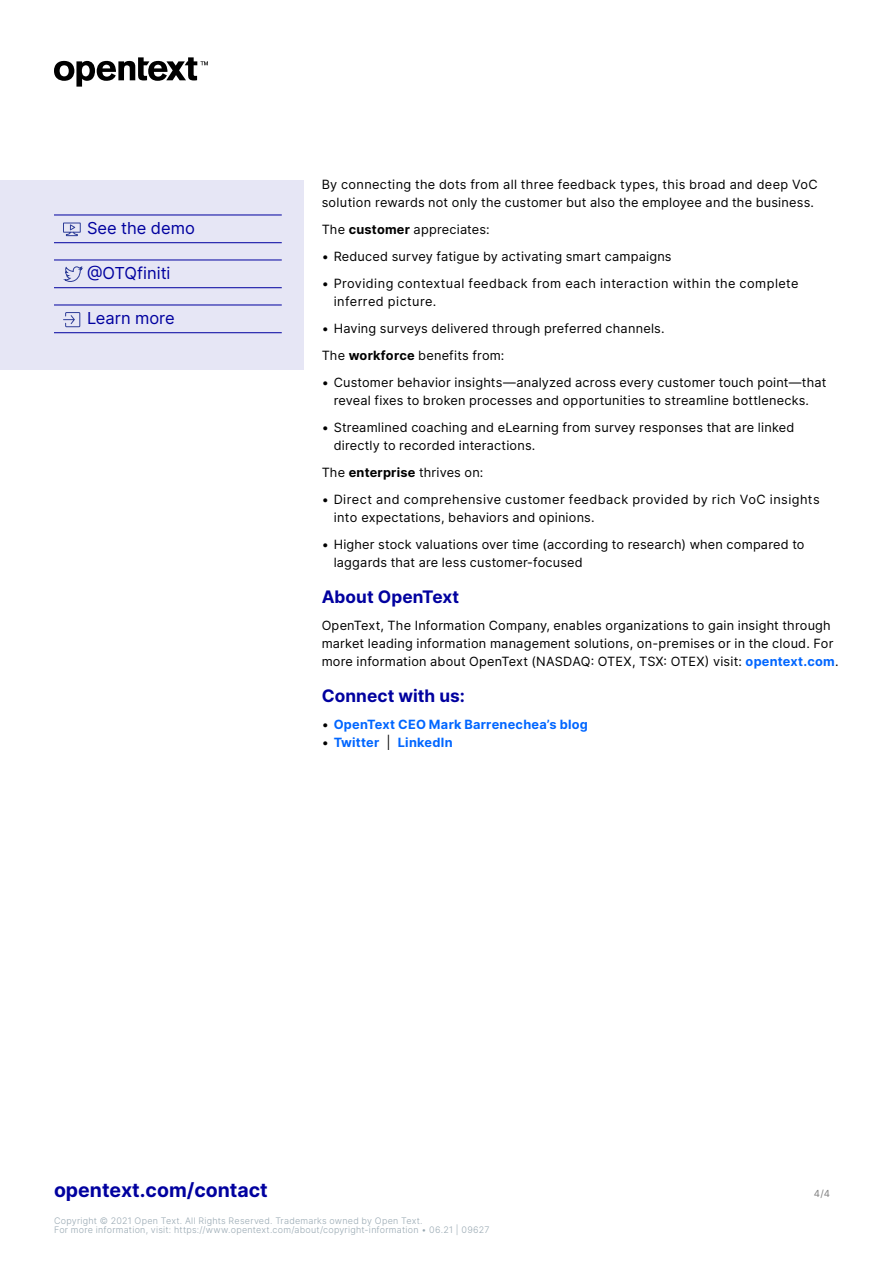
<style>
.page{position:relative;width:893px;height:1263px;background:#fff}
.page>*{position:absolute;margin:0;border:0;box-sizing:border-box;transform-origin:0 0}
.t1{font:700 19.5px "Inter";color:#00009f}
.t2{font:700 17.25px "Inter";letter-spacing:.005em;color:#00009f}
.Links_-_last_page{font:16.5px "Inter";color:#00009f}
.Body{font:12.75px/18px "Inter";letter-spacing:.015em;color:#000}
.Body-2{font:12.75px/18px "Inter";letter-spacing:.035em;color:#000}
.t3{font:700 12.75px "Inter";letter-spacing:.02em;color:#06f}
.t4{font:9.75px "Inter";color:#808080}
.Copyright{font:300 9px/9px "Inter";letter-spacing:.025em;color:#98a8b2}
.s1{font-weight:700}
.s2{font-weight:700;color:#06f}
.s3{font-weight:400;color:#000}
</style>
<div class="page">
<svg style="left:54px;top:57px;width:154px;height:30px"></svg>
<div style="left:0;top:180px;width:304px;height:189px;background:#e6e6f5"></div>
<hr style="left:54px;top:215px;width:228px;height:1px;background:#00009f">
<hr style="left:54px;top:242px;width:228px;height:1px;background:#00009f">
<hr style="left:54px;top:260px;width:228px;height:1px;background:#00009f">
<hr style="left:54px;top:287px;width:228px;height:1px;background:#00009f">
<hr style="left:54px;top:305px;width:228px;height:1px;background:#00009f">
<hr style="left:54px;top:332px;width:228px;height:1px;background:#00009f">
<svg style="left:63px;top:222px;width:18px;height:15px"></svg>
<svg style="left:63px;top:266px;width:21px;height:16px"></svg>
<svg style="left:63px;top:312px;width:18px;height:16px"></svg>
<p class="Links_-_last_page" style="left:87px;top:216px;width:109px">See the demo</p>
<p class="Links_-_last_page" style="left:87px;top:261px;width:85px">@OTQfiniti</p>
<p class="Links_-_last_page" style="left:87px;top:306px;width:89px">Learn more</p>
<p class="Body" style="left:322px;top:175px;width:497px">By connecting the dots from all three feedback types, this broad and deep VoC solution rewards not only the customer but also the employee and the business.</p>
<p class="Body" style="left:322px;top:220px;width:169px">The <span class="s1">customer</span> appreciates:</p>
<p class="Body" style="left:322px;top:247px;width:351px">• Reduced survey fatigue by activating smart campaigns</p>
<p class="Body-2" style="left:334px;top:274px;width:466px;text-indent:-12px">• Providing contextual feedback from each interaction within the complete inferred picture.</p>
<p class="Body" style="left:322px;top:319px;width:344px">• Having surveys delivered through preferred channels.</p>
<p class="Body" style="left:322px;top:346px;width:184px">The <span class="s1">workforce</span> benefits from:</p>
<p class="Body" style="left:322px;top:373px;width:506px;text-align:center">• Customer behavior insights—analyzed across every customer touch point—that reveal fixes to broken processes and opportunities to streamline bottlenecks.</p>
<p class="Body" style="left:334px;top:418px;width:462px;text-indent:-12px">• Streamlined coaching and eLearning from survey responses that are linked directly to recorded interactions.</p>
<p class="Body" style="left:322px;top:463px;width:163px">The <span class="s1">enterprise</span> thrives on:</p>
<p class="Body" style="left:334px;top:490px;width:487px;text-indent:-12px">• Direct and comprehensive customer feedback provided by rich VoC insights into expectations, behaviors and opinions.</p>
<p class="Body" style="left:334px;top:535px;width:472px;text-indent:-12px">• Higher stock valuations over time (according to research) when compared to laggards that are less customer-focused</p>
<h3 class="t2" style="left:322px;top:584px;width:139px">About OpenText</h3>
<p class="Body" style="left:322px;top:616px;width:518px">OpenText, The Information Company, enables organizations to gain insight through market leading information management solutions, on-premises or in the cloud. For more information about OpenText (NASDAQ: OTEX, TSX: OTEX) visit: <span class="s2">opentext.com</span>.</p>
<h3 class="t2" style="left:322px;top:683px;width:145px">Connect with us:</h3>
<p class="t3" style="left:322px;top:715px;width:268px"><span class="s3">•</span> OpenText CEO Mark Barrenechea’s blog</p>
<p class="t3" style="left:322px;top:733px;width:133px"><span class="s3">•</span> Twitter <span class="s3">|</span> LinkedIn</p>
<p class="t1" style="left:54px;top:1176px;width:215px">opentext.com/contact</p>
<p class="Copyright" style="left:54px;top:1216px;width:437px">Copyright © 2021 Open Text. All Rights Reserved. Trademarks owned by Open Text.<br>For more information, visit: https://www.opentext.com/about/copyright-information • 06.21 | 09627</p>
<p class="t4" style="left:814px;top:1186px;width:18px">4/4</p>
</div>
